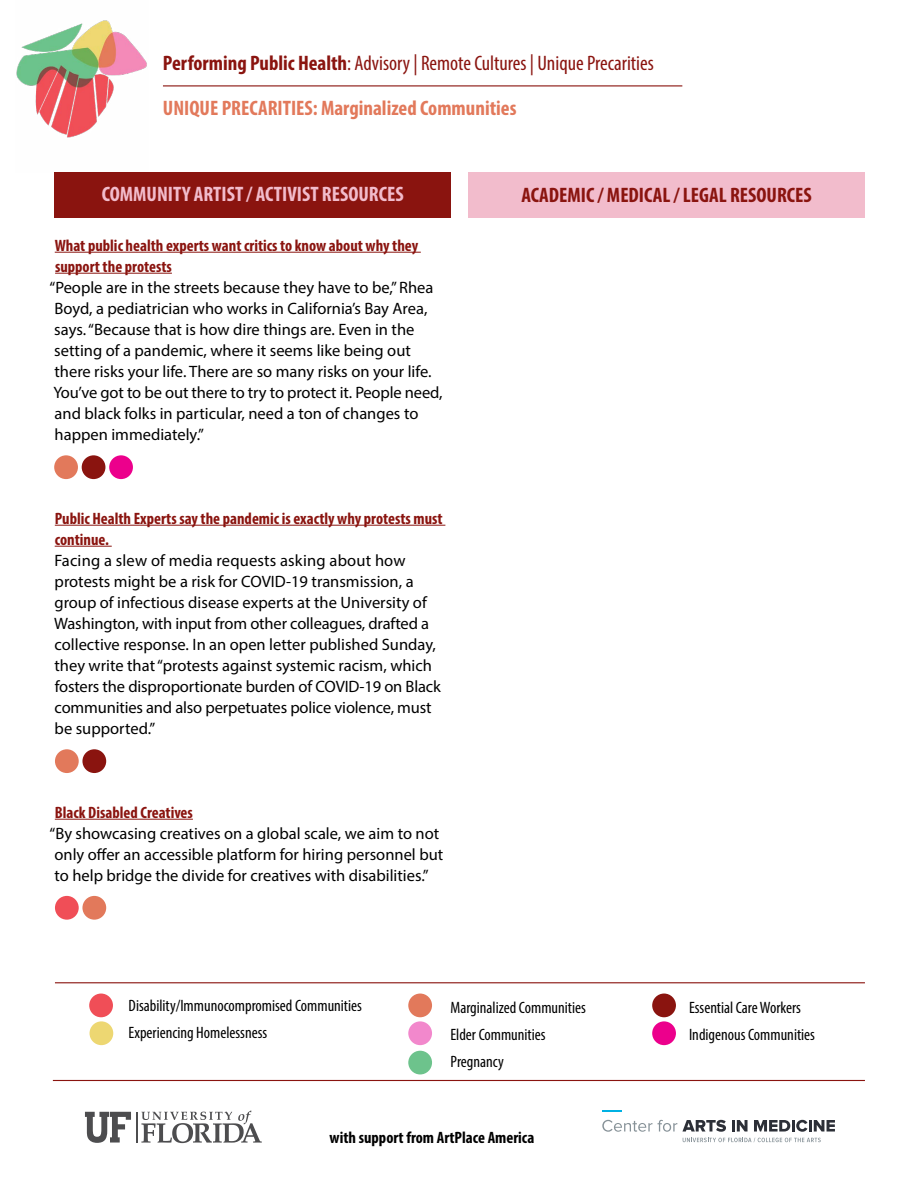
<style>
.page{position:relative;width:918px;height:1188px;background:#fff}
.page>*{position:absolute;margin:0;border:0;box-sizing:border-box;transform-origin:0 0}
.t1{font:condensed 21px/45px "Myriad Pro";color:#8a140f}
.t2{font:700 condensed 21px "Myriad Pro";color:#f2bccc}
.t3{font:700 condensed 21px "Myriad Pro";color:#8a140f}
.t4{font:16.5px/21px "Myriad Pro";color:#000}
.t5{font:700 condensed 16.5px/21px "Myriad Pro";color:#8a140f}
.t6{font:condensed 16.5px/27px "Myriad Pro";color:#000}
.t7{font:700 condensed 16.5px "Myriad Pro";color:#000}
.s1{font-weight:700}
.s2{font-weight:700;color:#e2795b}
</style>
<div class="page">
<hr style="left:55px;top:252px;width:366px;height:1px;background:#8a140f">
<hr style="left:55px;top:273px;width:117px;height:1px;background:#8a140f">
<hr style="left:55px;top:525px;width:390px;height:1px;background:#8a140f">
<hr style="left:55px;top:546px;width:57px;height:1px;background:#8a140f">
<hr style="left:55px;top:819px;width:138px;height:1px;background:#8a140f">
<div style="left:55px;top:172px;width:396px;height:45px;background:#8a140f"></div>
<div style="left:468px;top:172px;width:397px;height:46px;background:#f2bccc"></div>
<hr style="left:163px;top:85px;width:519px;height:1px;background:#8a140f">
<hr style="left:136px;top:1112px;width:1px;height:31px;background:#4d4d4f">
<svg style="left:141px;top:1111px;width:121px;height:32px"></svg>
<svg style="left:85px;top:1112px;width:46px;height:31px"></svg>
<svg style="left:602px;top:1120px;width:50px;height:12px"></svg>
<svg style="left:658px;top:1120px;width:68px;height:12px"></svg>
<svg style="left:732px;top:1120px;width:16px;height:12px"></svg>
<svg style="left:754px;top:1120px;width:81px;height:12px"></svg>
<svg style="left:603px;top:1111px;width:19px;height:1px"></svg>
<svg style="left:683px;top:1138px;width:138px;height:4px"></svg>
<hr style="left:55px;top:982px;width:810px;height:1px;background:#8a140f">
<hr style="left:53px;top:1080px;width:812px;height:1px;background:#8a140f">
<div style="left:89px;top:994px;width:24px;height:23px;background:#f04e57;border-radius:50%"></div>
<div style="left:652px;top:1021px;width:24px;height:24px;background:#ec008c;border-radius:50%"></div>
<div style="left:408px;top:1021px;width:24px;height:24px;background:#f288cc;border-radius:50%"></div>
<div style="left:408px;top:994px;width:24px;height:23px;background:#e2795b;border-radius:50%"></div>
<div style="left:652px;top:994px;width:24px;height:23px;background:#8a140f;border-radius:50%"></div>
<div style="left:408px;top:1051px;width:24px;height:23px;background:#6dc38c;border-radius:50%"></div>
<div style="left:90px;top:1021px;width:23px;height:24px;background:#edd772;border-radius:50%"></div>
<img style="left:16px;top:20px;width:131px;height:118px">
<div style="left:109px;top:455px;width:24px;height:24px;background:#ec008c;border-radius:50%"></div>
<div style="left:82px;top:455px;width:23px;height:24px;background:#8a140f;border-radius:50%"></div>
<div style="left:54px;top:455px;width:24px;height:24px;background:#e2795b;border-radius:50%"></div>
<div style="left:82px;top:749px;width:24px;height:24px;background:#8a140f;border-radius:50%"></div>
<div style="left:55px;top:749px;width:24px;height:24px;background:#e2795b;border-radius:50%"></div>
<div style="left:82px;top:896px;width:24px;height:24px;background:#e2795b;border-radius:50%"></div>
<div style="left:55px;top:896px;width:24px;height:24px;background:#f04e57;border-radius:50%"></div>
<p class="t1" style="left:163px;top:40px;width:492px"><span class="s1">Performing Public Health</span>: Advisory | Remote Cultures | Unique Precarities<br><span class="s2">UNIQUE PRECARITIES: Marginalized Communities</span></p>
<p class="t2" style="left:102px;top:181px;width:303px">COMMUNITY ARTIST / ACTIVIST RESOURCES</p>
<p class="t3" style="left:521px;top:182px;width:292px">ACADEMIC / MEDICAL / LEGAL RESOURCES</p>
<p class="t5" style="left:55px;top:234px;width:365px">What public health experts want critics to know about why they support the protests</p>
<p class="t4" style="left:50px;top:276px;width:395px">“People are in the streets because they have to be,” Rhea Boyd, a pediatrician who works in California’s Bay Area, says. “Because that is how dire things are. Even in the setting of a pandemic, where it seems like being out there risks your life. There are so many risks on your life.<br>You’ve got to be out there to try to protect it. People need, and black folks in particular, need a ton of changes to happen immediately.”</p>
<p class="t5" style="left:55px;top:507px;width:390px">Public Health Experts say the pandemic is exactly why protests must continue.</p>
<p class="t4" style="left:54px;top:549px;width:388px">Facing a slew of media requests asking about how protests might be a risk for COVID-19 transmission, a group of infectious disease experts at the University of Washington, with input from other colleagues, drafted a collective response. In an open letter published Sunday, they write that “protests against systemic racism, which fosters the disproportionate burden of COVID-19 on Black communities and also perpetuates police violence, must be supported.”</p>
<p class="t5" style="left:55px;top:801px;width:140px">Black Disabled Creatives</p>
<p class="t4" style="left:50px;top:822px;width:395px">“By showcasing creatives on a global scale, we aim to not only offer an accessible platform for hiring personnel but to help bridge the divide for creatives with disabilities.”</p>
<p class="t6" style="left:129px;top:992px;width:235px">Disability/Immunocompromised Communities<br>Experiencing Homelessness</p>
<p class="t6" style="left:451px;top:994px;width:137px">Marginalized Communities<br>Elder Communities<br>Pregnancy</p>
<p class="t7" style="left:330px;top:1127px;width:206px">with support from ArtPlace America</p>
<p class="t6" style="left:689px;top:993px;width:128px">Essential Care Workers<br>Indigenous Communities</p>
</div>
